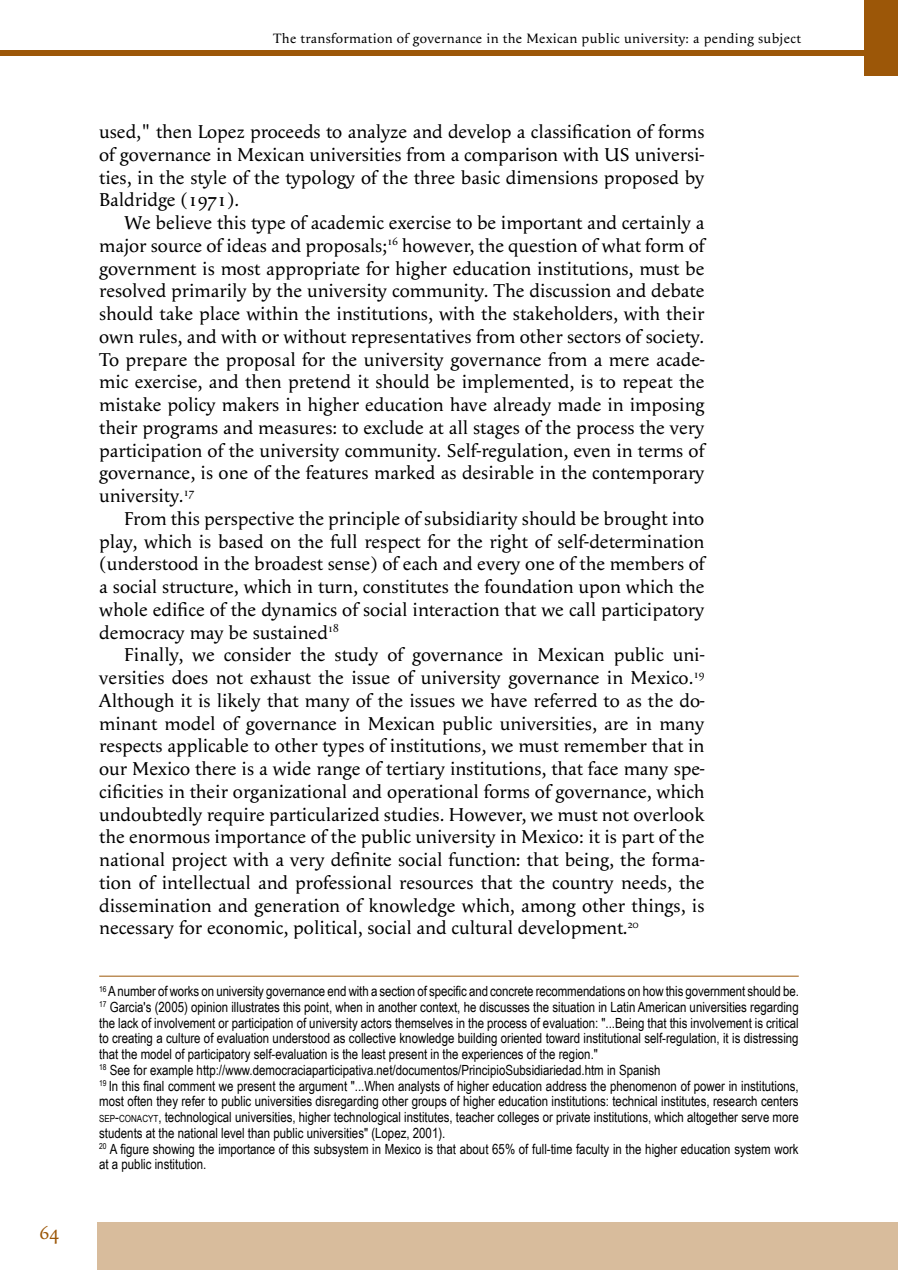
<style>
.page{position:relative;width:898px;height:1270px;background:#fff}
.page>*{position:absolute;margin:0;border:0;box-sizing:border-box;transform-origin:0 0}
.t1{font:19.25px/22.8px "Apolline";color:#000;text-align:justify}
.t2{font:19.25px "Apolline";color:#9c5708}
.t3{font:14px/15.8px "Arial Narrow";color:#000}
.t4{font:14px "Apolline";letter-spacing:.025em;color:#000}
.s1{font-size:9.8px}
.s2{font-style:inherit}
</style>
<div class="page">
<div style="left:864px;top:0;width:34px;height:75px;background:#9c5708"></div>
<hr style="left:99px;top:976px;width:700px;height:1px;background:#9c5708">
<div style="left:97px;top:1222px;width:801px;height:48px;background:#d8bc9c"></div>
<div style="left:0;top:51px;width:866px;height:5px;background:#9c5708"></div>
<p class="t2" style="left:40px;top:1221px;width:21px">64</p>
<p class="t4" style="left:273px;top:30px;width:529px">The transformation of governance in the Mexican public university: a pending subject</p>
<p class="t1" style="left:99px;top:120px;width:607px">used," then Lopez proceeds to analyze and develop a classification of forms of governance in Mexican universities from a comparison with US universi&shy;ties, in the style of the typology of the three basic dimensions proposed by Baldridge (1971).</p>
<p class="t1" style="left:99px;top:211px;width:607px;text-indent:25px">We believe this type of academic exercise to be important and certainly a major source of ideas and proposals;<sup>16</sup> however, the question of what form of government is most appropriate for higher education institutions, must be resolved primarily by the university community. The discussion and debate should take place within the institutions, with the stakeholders, with their own rules, and with or without representatives from other sectors of society.<br>To prepare the proposal for the university governance from a mere acade&shy;mic exercise, and then pretend it should be implemented, is to repeat the mistake policy makers in higher education have already made in imposing their programs and measures: to exclude at all stages of the process the very participation of the university community. Self-regulation, even in terms of governance, is one of the features marked as desirable in the contemporary university.<sup>17</sup></p>
<p class="t1" style="left:99px;top:507px;width:607px;text-indent:25px">From this perspective the principle of subsidiarity should be brought into play, which is based on the full respect for the right of self-determination (understood in the broadest sense) of each and every one of the members of a social structure, which in turn, constitutes the foundation upon which the whole edifice of the dynamics of social interaction that we call participatory democracy may be sustained<sup>18</sup></p>
<p class="t1" style="left:99px;top:644px;width:607px;text-indent:25px">Finally, we consider the study of governance in Mexican public uni&shy;versities does not exhaust the issue of university governance in Mexico.<sup>19<br></sup>Although it is likely that many of the issues we have referred to as the do&shy;minant model of governance in Mexican public universities, are in many respects applicable to other types of institutions, we must remember that in our Mexico there is a wide range of tertiary institutions, that face many spe&shy;cificities in their organizational and operational forms of governance, which undoubtedly require particularized studies. However, we must not overlook the enormous importance of the public university in Mexico: it is part of the national project with a very definite social function: that being, the forma&shy;tion of intellectual and professional resources that the country needs, the dissemination and generation of knowledge which, among other things, is necessary for economic, political, social and cultural development.<sup>20</sup></p>
<p class="t3" style="left:99px;top:983px;width:701px"><sup>16</sup> A number of works on university governance end with a section of specific and concrete recommendations on how this government should be.<br><sup>17</sup> Garcia's (2005) opinion illustrates this point, when in another context, he discusses the situation in Latin American universities regarding the lack of involvement or participation of university actors themselves in the process of evaluation: "...Being that this involvement is critical to creating a culture of evaluation understood as collective knowledge building oriented toward institutional self-regulation, it is distressing that the model of participatory self-evaluation is the least present in the experiences of the region."<br><sup>18</sup> See for example http://www.democraciaparticipativa.net/documentos/PrincipioSubsidiariedad.htm in Spanish<br><sup>19</sup> In this final comment we present the argument "...When analysts of higher education address the phenomenon of power in institutions, most often they refer to public universities disregarding other groups of higher education institutions: technical institutes, research centers <span class="s1">SEP</span><span class="s2">-</span><span class="s1">CONACYT</span>, technological universities, higher technological institutes, teacher colleges or private institutions, which altogether serve more students at the national level than public universities" (Lopez, 2001).<br><sup>20</sup> A figure showing the importance of this subsystem in Mexico is that about 65% of full-time faculty in the higher education system work at a public institution.</p>
</div>
